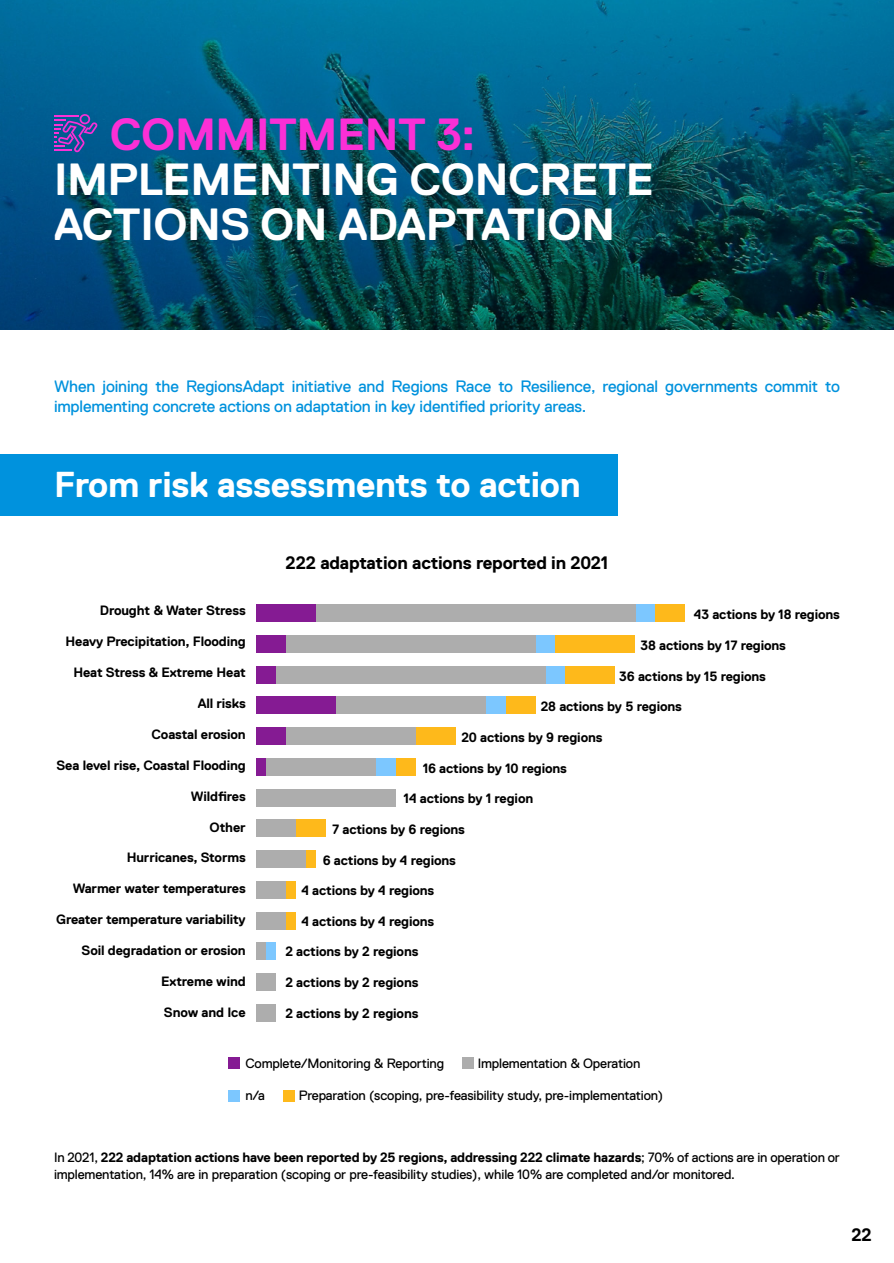
<style>
.page{position:relative;width:894px;height:1263px;background:#fff}
.page>*{position:absolute;margin:0;border:0;box-sizing:border-box;transform-origin:0 0}
.t1{font:700 45px/45px "Replica";letter-spacing:-.01em;color:#fff}
.t2{font:700 45px "Replica";letter-spacing:-.01em;color:#fb2fd6}
.t3{font:700 36px "Replica";letter-spacing:-.01em;color:#fff}
.t4{font:700 18px "Replica";letter-spacing:-.01em;color:#000}
.t5{font:16.5px/19.8px "Replica Pro";letter-spacing:-.01em;color:#0092dd}
.t6{font:700 13.5px "Replica";letter-spacing:-.01em;color:#000}
.t7{font:13.5px "Replica Pro";letter-spacing:-.01em;color:#000}
.s1{font-family:"Replica Pro";font-weight:400}
</style>
<div class="page">
<div style="left:0;top:454px;width:617px;height:62px;background:#0092dd"></div>
<img style="left:0;top:0;width:894px;height:330px">
<div style="left:228px;top:1057px;width:12px;height:12px;background:#851b93"></div>
<div style="left:462px;top:1057px;width:12px;height:12px;background:#adadad"></div>
<div style="left:228px;top:1090px;width:12px;height:12px;background:#7cc7ff"></div>
<div style="left:283px;top:1090px;width:12px;height:12px;background:#feb91b"></div>
<div style="left:655px;top:604px;width:30px;height:18px;background:#feb91b"></div>
<div style="left:555px;top:635px;width:80px;height:18px;background:#feb91b"></div>
<div style="left:565px;top:666px;width:50px;height:17px;background:#feb91b"></div>
<div style="left:506px;top:696px;width:29px;height:18px;background:#feb91b"></div>
<div style="left:416px;top:727px;width:40px;height:18px;background:#feb91b"></div>
<div style="left:396px;top:758px;width:20px;height:18px;background:#feb91b"></div>
<div style="left:296px;top:819px;width:30px;height:18px;background:#feb91b"></div>
<div style="left:306px;top:850px;width:10px;height:18px;background:#feb91b"></div>
<div style="left:286px;top:881px;width:10px;height:18px;background:#feb91b"></div>
<div style="left:286px;top:912px;width:10px;height:18px;background:#feb91b"></div>
<div style="left:635px;top:604px;width:20px;height:18px;background:#7cc7ff"></div>
<div style="left:535px;top:635px;width:20px;height:18px;background:#7cc7ff"></div>
<div style="left:545px;top:666px;width:20px;height:17px;background:#7cc7ff"></div>
<div style="left:486px;top:696px;width:20px;height:18px;background:#7cc7ff"></div>
<div style="left:376px;top:758px;width:20px;height:18px;background:#7cc7ff"></div>
<div style="left:266px;top:943px;width:10px;height:17px;background:#7cc7ff"></div>
<div style="left:316px;top:604px;width:319px;height:18px;background:#adadad"></div>
<div style="left:286px;top:635px;width:249px;height:18px;background:#adadad"></div>
<div style="left:276px;top:666px;width:269px;height:17px;background:#adadad"></div>
<div style="left:336px;top:696px;width:150px;height:18px;background:#adadad"></div>
<div style="left:286px;top:727px;width:130px;height:18px;background:#adadad"></div>
<div style="left:266px;top:758px;width:110px;height:18px;background:#adadad"></div>
<div style="left:256px;top:789px;width:140px;height:18px;background:#adadad"></div>
<div style="left:256px;top:819px;width:40px;height:18px;background:#adadad"></div>
<div style="left:256px;top:850px;width:50px;height:18px;background:#adadad"></div>
<div style="left:256px;top:881px;width:30px;height:18px;background:#adadad"></div>
<div style="left:256px;top:912px;width:30px;height:18px;background:#adadad"></div>
<div style="left:256px;top:943px;width:10px;height:17px;background:#adadad"></div>
<div style="left:256px;top:973px;width:20px;height:18px;background:#adadad"></div>
<div style="left:256px;top:1004px;width:20px;height:18px;background:#adadad"></div>
<div style="left:256px;top:604px;width:60px;height:18px;background:#851b93"></div>
<div style="left:256px;top:635px;width:30px;height:18px;background:#851b93"></div>
<div style="left:256px;top:666px;width:20px;height:17px;background:#851b93"></div>
<div style="left:256px;top:696px;width:80px;height:18px;background:#851b93"></div>
<div style="left:256px;top:727px;width:30px;height:18px;background:#851b93"></div>
<div style="left:256px;top:758px;width:10px;height:18px;background:#851b93"></div>
<svg style="left:54px;top:113px;width:43px;height:39px;background:#4f4da6"></svg>
<h1 class="t2" style="left:110px;top:109px;width:367px">COMMITMENT 3:</h1>
<h1 class="t1" style="left:54px;top:157px;width:602px">IMPLEMENTING CONCRETE<br>ACTIONS ON ADAPTATION</h1>
<p class="t5" style="left:54px;top:377px;width:787px">When joining the RegionsAdapt initiative and Regions Race to Resilience, regional governments commit to implementing concrete actions on adaptation in key identified priority areas.</p>
<h2 class="t3" style="left:54px;top:465px;width:528px">From risk assessments to action</h2>
<p class="t6" style="left:100px;top:603px;width:147px">Drought &amp; Water Stress</p>
<p class="t6" style="left:66px;top:634px;width:182px">Heavy Precipitation, Flooding</p>
<p class="t6" style="left:73px;top:665px;width:174px">Heat Stress &amp; Extreme Heat</p>
<p class="t6" style="left:198px;top:696px;width:50px">All risks</p>
<p class="t6" style="left:152px;top:727px;width:96px">Coastal erosion</p>
<p class="t6" style="left:57px;top:758px;width:191px">Sea level rise, Coastal Flooding</p>
<p class="t6" style="left:191px;top:789px;width:56px">Wildfires</p>
<p class="t6" style="left:210px;top:819px;width:38px">Other</p>
<p class="t6" style="left:127px;top:850px;width:121px">Hurricanes, Storms</p>
<p class="t6" style="left:73px;top:881px;width:175px">Warmer water temperatures</p>
<p class="t6" style="left:56px;top:912px;width:191px">Greater temperature variability</p>
<p class="t6" style="left:82px;top:943px;width:166px">Soil degradation or erosion</p>
<p class="t6" style="left:161px;top:974px;width:86px">Extreme wind</p>
<p class="t6" style="left:164px;top:1005px;width:83px">Snow and Ice</p>
<h3 class="t4" style="left:286px;top:552px;width:324px">222 adaptation actions reported in 2021</h3>
<p class="t6" style="left:694px;top:607px;width:148px">43 actions by 18 regions</p>
<p class="t6" style="left:641px;top:638px;width:147px">38 actions by 17 regions</p>
<p class="t6" style="left:619px;top:669px;width:148px">36 actions by 15 regions</p>
<p class="t6" style="left:541px;top:699px;width:143px">28 actions by 5 regions</p>
<p class="t6" style="left:461px;top:730px;width:143px">20 actions by 9 regions</p>
<p class="t6" style="left:423px;top:760px;width:146px">16 actions by 10 regions</p>
<p class="t6" style="left:404px;top:791px;width:131px">14 actions by 1 region</p>
<p class="t6" style="left:332px;top:822px;width:134px">7 actions by 6 regions</p>
<p class="t6" style="left:323px;top:852px;width:135px">6 actions by 4 regions</p>
<p class="t6" style="left:301px;top:883px;width:134px">4 actions by 4 regions</p>
<p class="t6" style="left:301px;top:914px;width:134px">4 actions by 4 regions</p>
<p class="t6" style="left:285px;top:944px;width:135px">2 actions by 2 regions</p>
<p class="t6" style="left:285px;top:975px;width:135px">2 actions by 2 regions</p>
<p class="t6" style="left:285px;top:1006px;width:135px">2 actions by 2 regions</p>
<p class="t7" style="left:245px;top:1056px;width:200px">Complete/Monitoring &amp; Reporting</p>
<p class="t7" style="left:478px;top:1056px;width:164px">Implementation &amp; Operation</p>
<p class="t7" style="left:245px;top:1088px;width:21px">n/a</p>
<p class="t7" style="left:299px;top:1088px;width:366px">Preparation (scoping, pre-feasibility study, pre-implementation)</p>
<p class="t6" style="left:54px;top:1150px;width:787px"><span class="s1">In 2021,</span> 222 adaptation actions have been reported by 25 regions, addressing 222 climate hazards<span class="s1">; 70% of actions are in operation or</span></p>
<p class="t7" style="left:54px;top:1166px;width:683px">implementation, 14% are in preparation (scoping or pre-feasibility studies), while 10% are completed and/or monitored.</p>
<h3 class="t4" style="left:852px;top:1225px;width:22px">22</h3>
</div>
